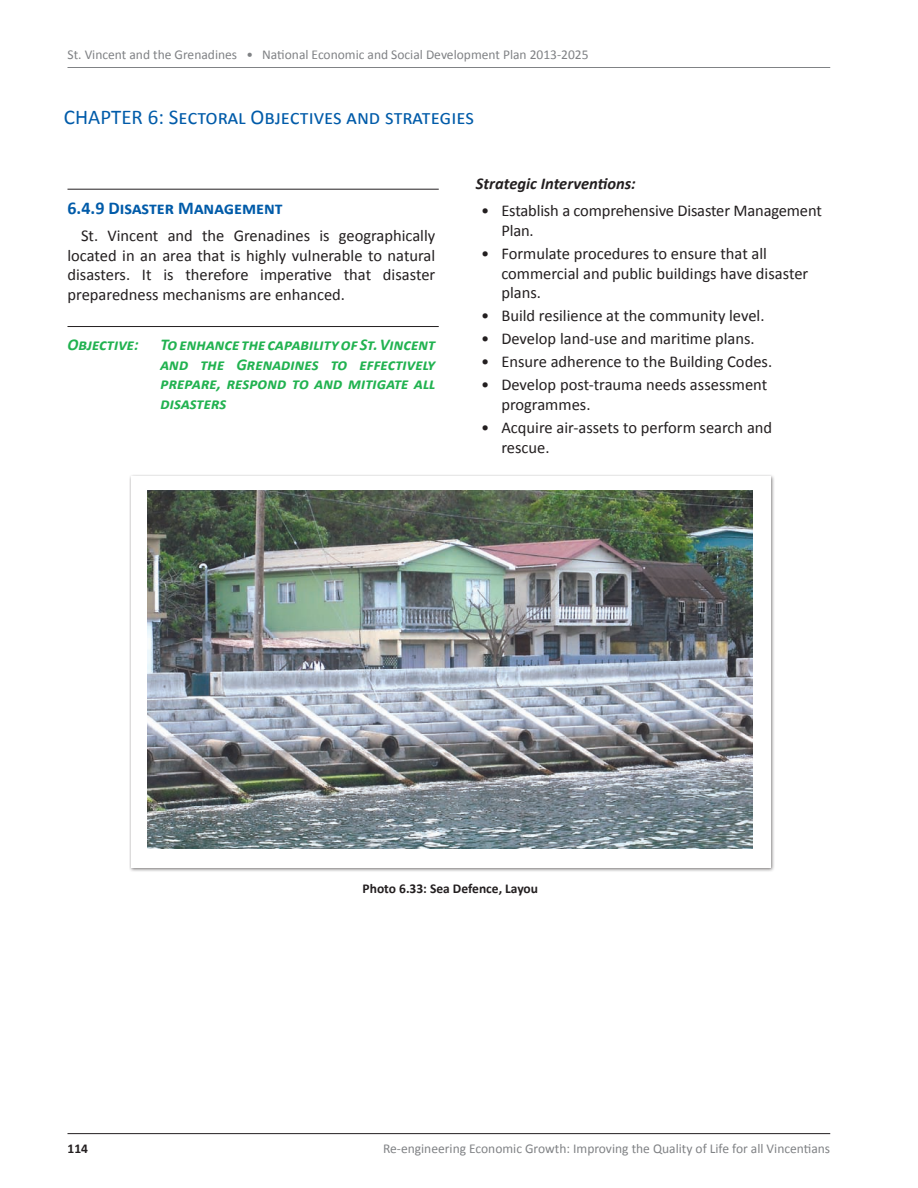
<style>
.page{position:relative;width:918px;height:1188px;background:#fff}
.page>*{position:absolute;margin:0;border:0;box-sizing:border-box;transform-origin:0 0}
.t1{font:21px "Calibri";color:#015ba9}
.t2{font:700 18px "Calibri";color:#015ba9}
.t3{font:16.5px/19.8px "Calibri";color:#231f20}
.t4{font:italic 700 16.5px/19.8px "Calibri";color:#21b250;text-align:justify}
.t5{font:italic 700 16.5px "Calibri";color:#231f20}
.t6{font:13.5px "Calibri";color:#808285}
.t7{font:700 13.5px "Calibri";color:#231f20}
</style>
<div class="page">
<hr style="left:68px;top:67px;width:762px;height:1px;background:#808285">
<hr style="left:68px;top:1133px;width:762px;height:1px;background:#231f20">
<hr style="left:68px;top:189px;width:371px;height:1px;background:#231f20">
<hr style="left:68px;top:326px;width:371px;height:1px;background:#231f20">
<div style="left:129px;top:474px;width:646px;height:398px;background:#231f20;opacity:.6"></div>
<div style="left:131px;top:476px;width:640px;height:392px;background:#fff"></div>
<img style="left:147px;top:490px;width:605px;height:358px">
<p class="t6" style="left:68px;top:46px;width:523px">St. Vincent and the Grenadines • National Economic and Social Development Plan 2013-2025</p>
<p class="t1" style="left:64px;top:104px;width:412px">CHAPTER 6: Sectoral Objectives and strategies</p>
<p class="t2" style="left:68px;top:197px;width:217px">6.4.9 Disaster Management</p>
<p class="t3" style="left:68px;top:225px;width:369px;text-align:justify;text-indent:13px">St. Vincent and the Grenadines is geographically located in an area that is highly vulnerable to natural disasters. It is therefore imperative that disaster preparedness mechanisms are enhanced.</p>
<p class="t4" style="left:68px;top:334px;width:73px">Objective:</p>
<p class="t4" style="left:160px;top:334px;width:276px">To enhance the capability of St. Vincent and the Grenadines to effectively prepare, respond to and mitigate all disasters</p>
<p class="t5" style="left:476px;top:174px;width:161px">Strategic Interventions:</p>
<p class="t3" style="left:501px;top:200px;width:322px;text-indent:-20px">• Establish a comprehensive Disaster Management<br>Plan.</p>
<p class="t3" style="left:501px;top:243px;width:308px;text-indent:-20px">• Formulate procedures to ensure that all commercial and public buildings have disaster plans.</p>
<p class="t3" style="left:481px;top:305px;width:285px">• Build resilience at the community level.</p>
<p class="t3" style="left:481px;top:328px;width:275px">• Develop land-use and maritime plans.</p>
<p class="t3" style="left:481px;top:351px;width:293px">• Ensure adherence to the Building Codes.</p>
<p class="t3" style="left:501px;top:374px;width:267px;text-indent:-20px">• Develop post-trauma needs assessment programmes.</p>
<p class="t3" style="left:501px;top:417px;width:272px;text-indent:-20px">• Acquire air-assets to perform search and rescue.</p>
<p class="t7" style="left:363px;top:881px;width:177px">Photo 6.33: Sea Defence, Layou</p>
<p class="t7" style="left:68px;top:1140px;width:22px">114</p>
<p class="t6" style="left:383px;top:1140px;width:449px">Re-engineering Economic Growth: Improving the Quality of Life for all Vincentians</p>
</div>
